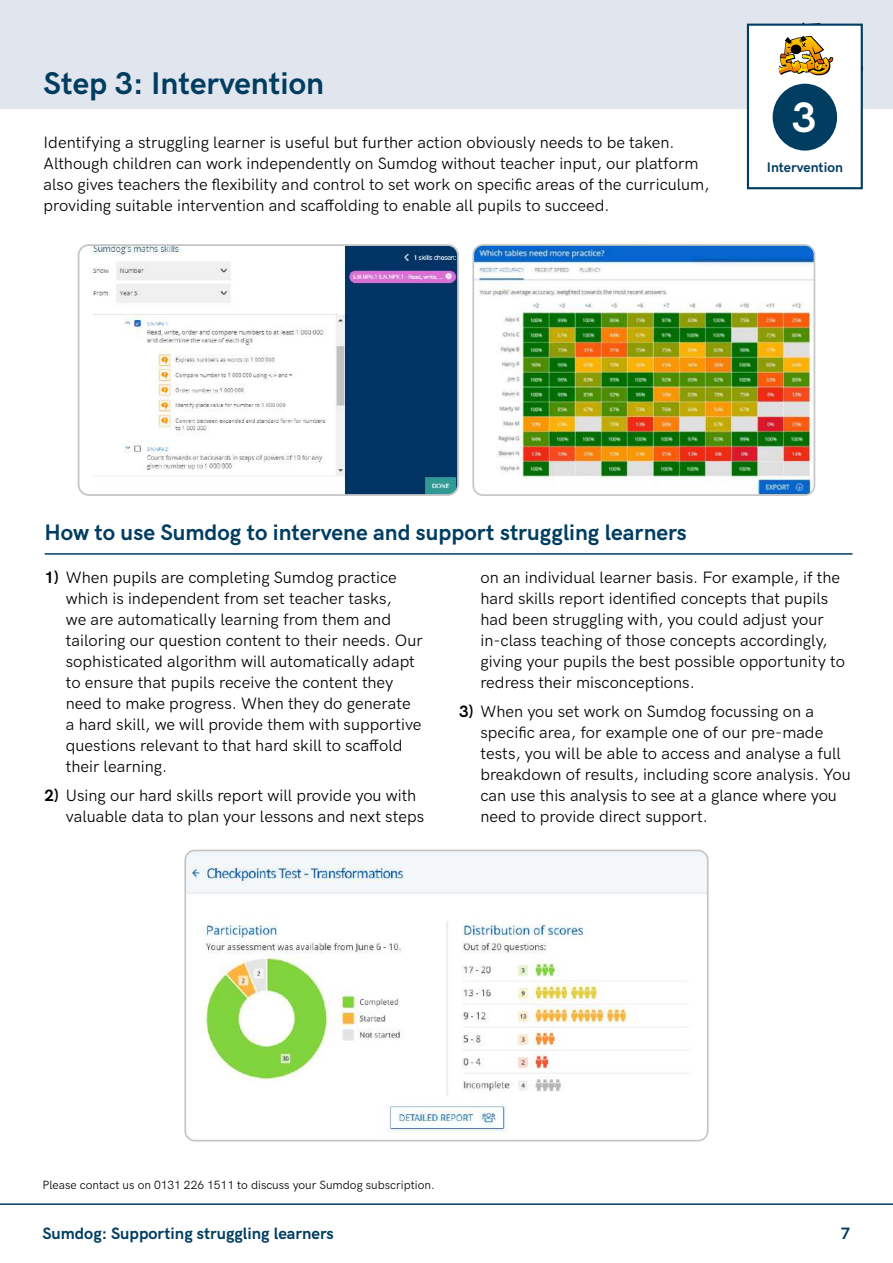
<style>
.page{position:relative;width:893px;height:1263px;background:#fff}
.page>*{position:absolute;margin:0;border:0;box-sizing:border-box;transform-origin:0 0}
.t1{font:700 42.6px "HK Grotesk";color:#fff}
.t2{font:700 31.5px "HK Grotesk";color:#003d61}
.t3{font:700 22.5px "HK Grotesk";color:#003d61}
.t4{font:16.5px/21px "HK Grotesk";color:#000}
.t5{font:700 16.5px "HK Grotesk";color:#003d61}
.t6{font:700 13.8px "HK Grotesk";color:#003d61}
.t7{font:12px "HK Grotesk";color:#000}
.s1{font-weight:700}
</style>
<div class="page">
<svg style="left:0;top:1203px;width:893px;height:2px"></svg>
<div style="left:0;top:0;width:893px;height:109px;background:#e1e5ed"></div>
<div style="left:748px;top:25px;width:114px;height:163px;background:#fff"></div>
<svg style="left:755px;top:22px;width:108px;height:79px"></svg>
<div style="left:773px;top:84px;width:64px;height:67px;background:#003d61;border-radius:50%"></div>
<div style="left:747px;top:24px;width:116px;height:165px;border:2px solid #003d61"></div>
<img style="left:475px;top:247px;width:337px;height:246px">
<div style="left:472px;top:244px;width:343px;height:252px;border:2px solid #c6c6c6;border-radius:10px"></div>
<img style="left:80px;top:247px;width:376px;height:247px">
<div style="left:78px;top:244px;width:381px;height:252px;border:2px solid #c6c6c6;border-radius:10px"></div>
<hr style="left:45px;top:553px;width:808px;height:2px;background:#003d61">
<img style="left:187px;top:852px;width:519px;height:289px">
<div style="left:184px;top:849px;width:525px;height:292px;border:2px solid #c6c6c6;border-radius:10px"></div>
<h2 class="t2" style="left:44px;top:59px;width:282px">Step 3: Intervention</h2>
<p class="t4" style="left:44px;top:130px;width:667px">Identifying a struggling learner is useful but further action obviously needs to be taken.<br>Although children can work independently on Sumdog without teacher input, our platform also gives teachers the flexibility and control to set work on specific areas of the curriculum, providing suitable intervention and scaffolding to enable all pupils to succeed.</p>
<h1 class="t1" style="left:792px;top:85px;width:26px">3</h1>
<p class="t6" style="left:767px;top:156px;width:78px">Intervention</p>
<h3 class="t3" style="left:45px;top:516px;width:644px">How to use Sumdog to intervene and support struggling learners</h3>
<p class="t4" style="left:66px;top:565px;width:359px;text-indent:-21px"><span class="s1">1)</span> When pupils are completing Sumdog practice which is independent from set teacher tasks,<br>we are automatically learning from them and tailoring our question content to their needs. Our sophisticated algorithm will automatically adapt to ensure that pupils receive the content they need to make progress. When they do generate a hard skill, we will provide them with supportive questions relevant to that hard skill to scaffold their learning.</p>
<p class="t4" style="left:66px;top:784px;width:360px;text-indent:-21px"><span class="s1">2)</span> Using our hard skills report will provide you with valuable data to plan your lessons and next steps</p>
<p class="t4" style="left:480px;top:565px;width:366px">on an individual learner basis. For example, if the hard skills report identified concepts that pupils had been struggling with, you could adjust your in-class teaching of those concepts accordingly, giving your pupils the best possible opportunity to redress their misconceptions.</p>
<p class="t4" style="left:480px;top:700px;width:372px;text-indent:-21px"><span class="s1">3)</span> When you set work on Sumdog focussing on a specific area, for example one of our pre-made tests, you will be able to access and analyse a full breakdown of results, including score analysis. You can use this analysis to see at a glance where you need to provide direct support.</p>
<p class="t7" style="left:43px;top:1176px;width:394px">Please contact us on 0131 226 1511 to discuss your Sumdog subscription.</p>
<p class="t5" style="left:43px;top:1221px;width:293px">Sumdog: Supporting struggling learners</p>
<p class="t5" style="left:841px;top:1221px;width:11px">7</p>
</div>
